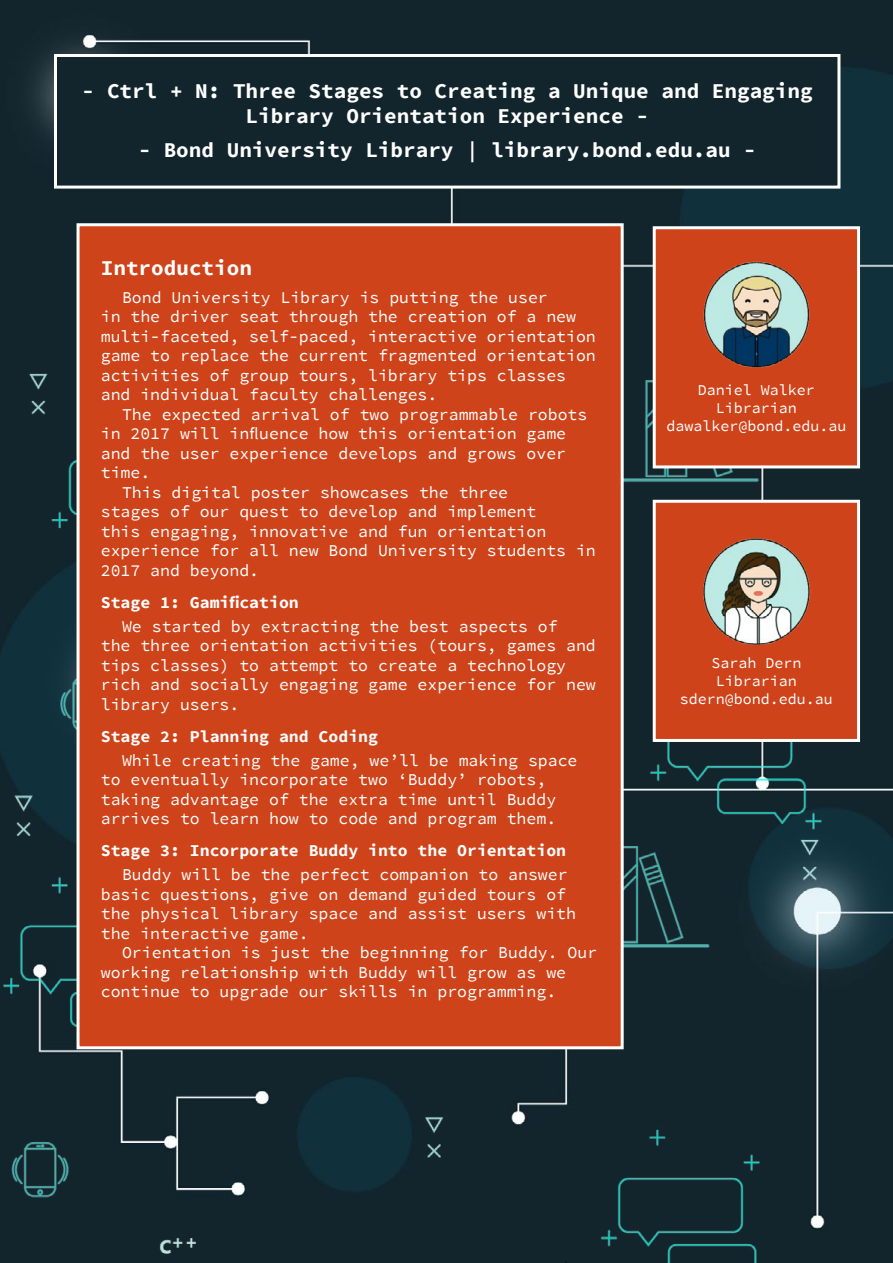
<style>
.page{position:relative;width:893px;height:1263px;background:#fff}
.page>*{position:absolute;margin:0;border:0;box-sizing:border-box;transform-origin:0 0}
.t1{font:700 21px/25.2px "Source Code Pro";color:#fff;text-align:center}
.t2{font:16.5px/19.5px "Source Code Pro";color:#fff}
.t3{font:700 16.5px "Source Code Pro";color:#fff}
.t4{font:15px/18px "Source Code Pro";color:#fff;text-align:center}
</style>
<div class="page">
<img style="left:0;top:0;width:893px;height:1263px">
<img style="left:0;top:348px;width:831px;height:465px">
<img style="left:0;top:813px;width:839px;height:450px">
<div style="left:78px;top:225px;width:544px;height:823px;background:#ce431a"></div>
<div style="left:77px;top:223px;width:547px;height:826px;border:3px solid #fff"></div>
<div style="left:654px;top:228px;width:204px;height:239px;background:#ce431a"></div>
<div style="left:653px;top:226px;width:207px;height:242px;border:3px solid #fff"></div>
<div style="left:654px;top:501px;width:204px;height:239px;background:#ce431a"></div>
<div style="left:653px;top:500px;width:207px;height:242px;border:3px solid #fff"></div>
<div style="left:56px;top:56px;width:783px;height:131px;background:#12252d"></div>
<div style="left:54px;top:54px;width:786px;height:135px;border:3px solid #fff"></div>
<img style="left:703px;top:261px;width:107px;height:107px">
<img style="left:703px;top:538px;width:108px;height:107px">
<p class="t1" style="left:82px;top:78px;width:732px">- Ctrl + N: Three Stages to Creating a Unique and Engaging<br>Library Orientation Experience -</p>
<p class="t1" style="left:139px;top:137px;width:619px">- Bond University Library | library.bond.edu.au -</p>
<p class="t1" style="left:101px;top:255px;width:153px">Introduction</p>
<p class="t2" style="left:101px;top:287px;width:497px;text-indent:21px">Bond University Library is putting the user<br>in the driver seat through the creation of a new multi-faceted, self-paced, interactive orientation game to replace the current fragmented orientation activities of group tours, library tips classes and individual faculty challenges.</p>
<p class="t2" style="left:122px;top:404px;width:467px">The expected arrival of two programmable robots</p>
<p class="t2" style="left:101px;top:424px;width:467px">in 2017 will influence how this orientation game</p>
<p class="t2" style="left:101px;top:443px;width:467px">and the user experience develops and grows over</p>
<p class="t2" style="left:101px;top:463px;width:51px">time.</p>
<p class="t2" style="left:122px;top:482px;width:388px">This digital poster showcases the three</p>
<p class="t2" style="left:101px;top:502px;width:437px">stages of our quest to develop and implement</p>
<p class="t2" style="left:101px;top:521px;width:447px">this engaging, innovative and fun orientation</p>
<p class="t2" style="left:101px;top:541px;width:497px">experience for all new Bond University students in</p>
<p class="t2" style="left:101px;top:560px;width:160px">2017 and beyond.</p>
<p class="t3" style="left:101px;top:592px;width:200px">Stage 1: Gamification</p>
<p class="t2" style="left:101px;top:616px;width:497px;text-indent:21px">We started by extracting the best aspects of<br>the three orientation activities (tours, games and tips classes) to attempt to create a technology rich and socially engaging game experience for new library users.</p>
<p class="t3" style="left:101px;top:726px;width:279px">Stage 2: Planning and Coding</p>
<p class="t2" style="left:101px;top:750px;width:478px;text-indent:21px">While creating the game, we’ll be making space to eventually incorporate two ‘Buddy’ robots, taking advantage of the extra time until Buddy arrives to learn how to code and program them.</p>
<p class="t3" style="left:101px;top:840px;width:467px">Stage 3: Incorporate Buddy into the Orientation</p>
<p class="t2" style="left:101px;top:865px;width:477px;text-indent:21px">Buddy will be the perfect companion to answer basic questions, give on demand guided tours of the physical library space and assist users with the interactive game.</p>
<p class="t2" style="left:101px;top:943px;width:498px;text-indent:21px">Orientation is just the beginning for Buddy. Our working relationship with Buddy will grow as we continue to upgrade our skills in programming.</p>
<p class="t4" style="left:666px;top:381px;width:181px">Daniel Walker<br>Librarian dawalker@bond.edu.au</p>
<p class="t4" style="left:680px;top:654px;width:154px">Sarah Dern<br>Librarian sdern@bond.edu.au</p>
</div>
